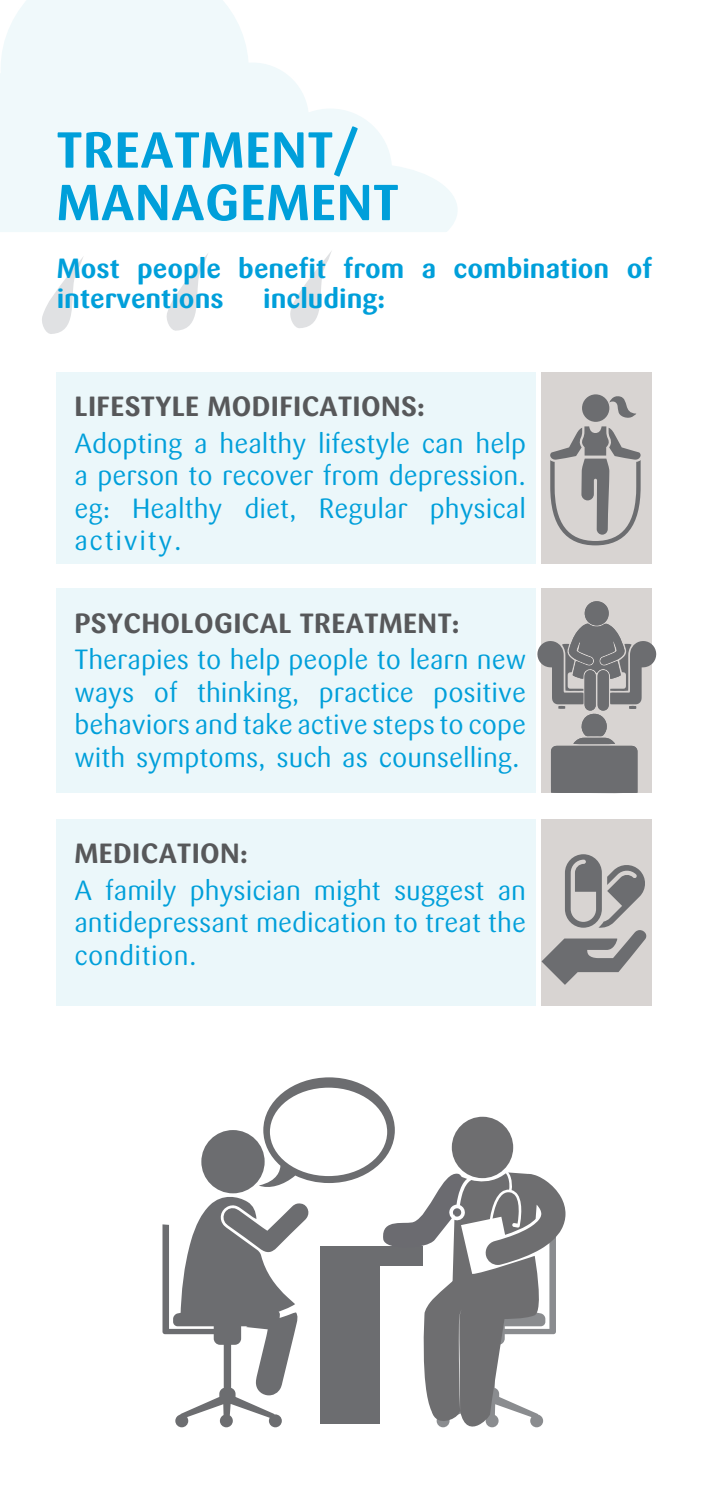
<style>
.page{position:relative;width:709px;height:1489px;background:#fff}
.page>*{position:absolute;margin:0;border:0;box-sizing:border-box;transform-origin:0 0}
.t1{font:700 50px/52.5px "Sari";letter-spacing:.015em;color:#009fda}
.t2{font:27.5px/32.5px "Sari";color:#009fda;text-align:justify}
.t3{font:700 27.5px/30px "Sari";color:#009fda}
.t4{font:700 27.5px "Sari";letter-spacing:.015em;color:#57585a}
</style>
<div class="page">
<svg style="left:166px;top:254px;width:42px;height:77px"></svg>
<svg style="left:42px;top:257px;width:41px;height:77px"></svg>
<svg style="left:290px;top:251px;width:42px;height:77px"></svg>
<svg style="left:0;top:0;width:457px;height:232px"></svg>
<div style="left:57px;top:588px;width:479px;height:205px;background:#ebf7fa"></div>
<div style="left:57px;top:372px;width:479px;height:191px;background:#ebf7fa"></div>
<div style="left:57px;top:819px;width:479px;height:186px;background:#ebf7fa"></div>
<div style="left:541px;top:588px;width:111px;height:205px;background:#d8d4d2"></div>
<div style="left:541px;top:372px;width:111px;height:191px;background:#d8d4d2"></div>
<div style="left:541px;top:819px;width:111px;height:186px;background:#d8d4d2"></div>
<svg style="left:541px;top:854px;width:106px;height:130px"></svg>
<div style="left:582px;top:394px;width:27px;height:28px;background:#6c6d70;border-radius:50%"></div>
<svg style="left:609px;top:396px;width:27px;height:22px"></svg>
<svg style="left:550px;top:426px;width:91px;height:119px"></svg>
<div style="left:584px;top:601px;width:24px;height:24px;background:#6c6d70;border-radius:50%"></div>
<svg style="left:537px;top:623px;width:119px;height:170px"></svg>
<svg style="left:162px;top:1077px;width:403px;height:350px"></svg>
<p class="t1" style="left:57px;top:124px;width:343px">TREATMENT/<br>MANAGEMENT</p>
<p class="t3" style="left:57px;top:253px;width:597px">Most people benefit from a combination of interventions</p>
<p class="t3" style="left:263px;top:283px;width:123px">including:</p>
<p class="t4" style="left:74px;top:390px;width:352px">LIFESTYLE MODIFICATIONS:</p>
<p class="t2" style="left:74px;top:427px;width:453px">Adopting a healthy lifestyle can help a person to recover from depression.</p>
<p class="t2" style="left:74px;top:492px;width:453px">eg: Healthy diet, Regular physical activity.</p>
<p class="t4" style="left:74px;top:606px;width:387px">PSYCHOLOGICAL TREATMENT:</p>
<p class="t2" style="left:74px;top:643px;width:453px">Therapies to help people to learn new ways of thinking, practice positive behaviors and take active steps to cope with symptoms, such as counselling.</p>
<p class="t4" style="left:74px;top:837px;width:175px">MEDICATION:</p>
<p class="t2" style="left:74px;top:874px;width:453px">A family physician might suggest an antidepressant medication to treat the condition.</p>
</div>
